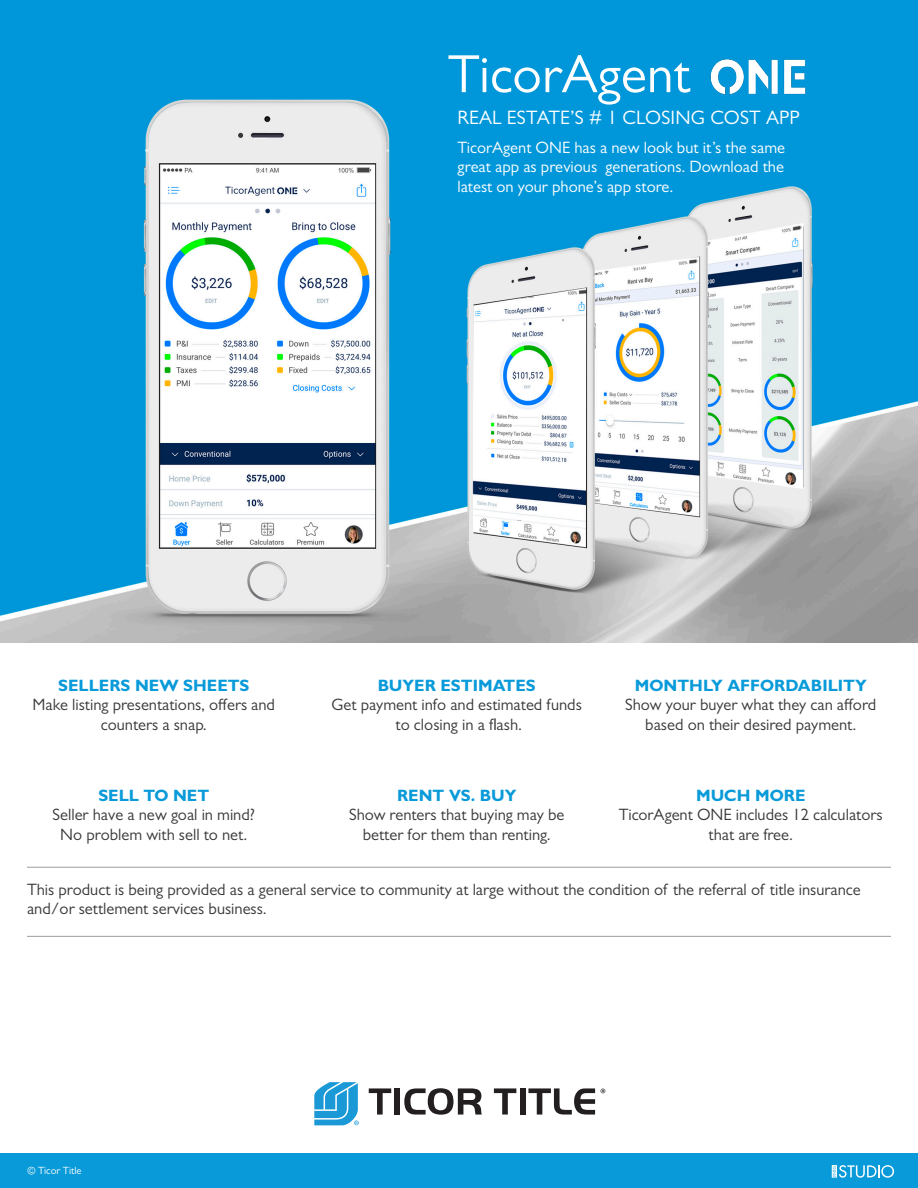
<style>
.page{position:relative;width:918px;height:1188px;background:#fff}
.page>*{position:absolute;margin:0;border:0;box-sizing:border-box;transform-origin:0 0}
.t1{font:54px "Gill Sans MT Pro";color:#fff}
.t2{font:19.5px "Gill Sans MT Pro";letter-spacing:.01em;color:#fff}
.t3{font:16.5px/19.8px "Gill Sans MT Pro";color:#383839;text-align:center}
.t4{font:16.5px/19.8px "Gill Sans MT Pro";color:#fff;text-align:justify}
.t5{font:700 16.5px "Gill Sans MT Pro";color:#089ad9}
.Copyright{font:10.5px "Gill Sans MT Pro";color:#fff}
</style>
<div class="page">
<img style="left:0;top:0;width:918px;height:643px">
<div style="left:0;top:1154px;width:918px;height:34px;background:#089ad9"></div>
<svg style="left:832px;top:1165px;width:62px;height:13px"></svg>
<svg style="left:369px;top:1088px;width:22px;height:27px"></svg>
<div style="left:395px;top:1088px;width:5px;height:27px;background:#231f20"></div>
<svg style="left:404px;top:1088px;width:78px;height:27px"></svg>
<svg style="left:494px;top:1088px;width:22px;height:27px"></svg>
<div style="left:520px;top:1088px;width:5px;height:27px;background:#231f20"></div>
<svg style="left:528px;top:1088px;width:67px;height:27px"></svg>
<svg style="left:601px;top:1089px;width:4px;height:4px"></svg>
<svg style="left:314px;top:1082px;width:45px;height:43px;background:#4cafde"></svg>
<img style="left:703px;top:52px;width:117px;height:48px">
<hr style="left:27px;top:867px;width:864px;height:1px;background:#9b9da0">
<hr style="left:27px;top:936px;width:864px;height:1px;background:#9b9da0">
<p class="t1" style="left:448px;top:42px;width:244px">TicorAgent</p>
<p class="t2" style="left:457px;top:106px;width:344px">REAL ESTATE’S # 1 CLOSING COST APP</p>
<p class="t4" style="left:457px;top:137px;width:329px">TicorAgent ONE has a new look but it’s the same great app as previous generations. Download the latest on your phone’s app store.</p>
<p class="t5" style="left:58px;top:675px;width:193px">SELLERS NEW SHEETS</p>
<p class="t3" style="left:33px;top:695px;width:244px">Make listing presentations, offers and counters a snap.</p>
<p class="t5" style="left:378px;top:675px;width:160px">BUYER ESTIMATES</p>
<p class="t3" style="left:332px;top:695px;width:252px">Get payment info and estimated funds to closing in a flash.</p>
<p class="t5" style="left:635px;top:675px;width:233px">MONTHLY AFFORDABILITY</p>
<p class="t3" style="left:625px;top:695px;width:253px">Show your buyer what they can afford based on their desired payment.</p>
<p class="t5" style="left:98px;top:785px;width:112px">SELL TO NET</p>
<p class="t3" style="left:53px;top:805px;width:204px">Seller have a new goal in mind?<br>No problem with sell to net.</p>
<p class="t3" style="left:27px;top:879px;width:835px;text-align:left">This product is being provided as a general service to community at large without the condition of the referral of title insurance and/or settlement services business.</p>
<p class="t5" style="left:397px;top:785px;width:121px">RENT VS. BUY</p>
<p class="t3" style="left:349px;top:805px;width:217px">Show renters that buying may be better for them than renting.</p>
<p class="t5" style="left:696px;top:785px;width:111px">MUCH MORE</p>
<p class="t3" style="left:619px;top:805px;width:265px">TicorAgent ONE includes 12 calculators that are free.</p>
<p class="Copyright" style="left:27px;top:1164px;width:56px">© Ticor Title</p>
</div>
